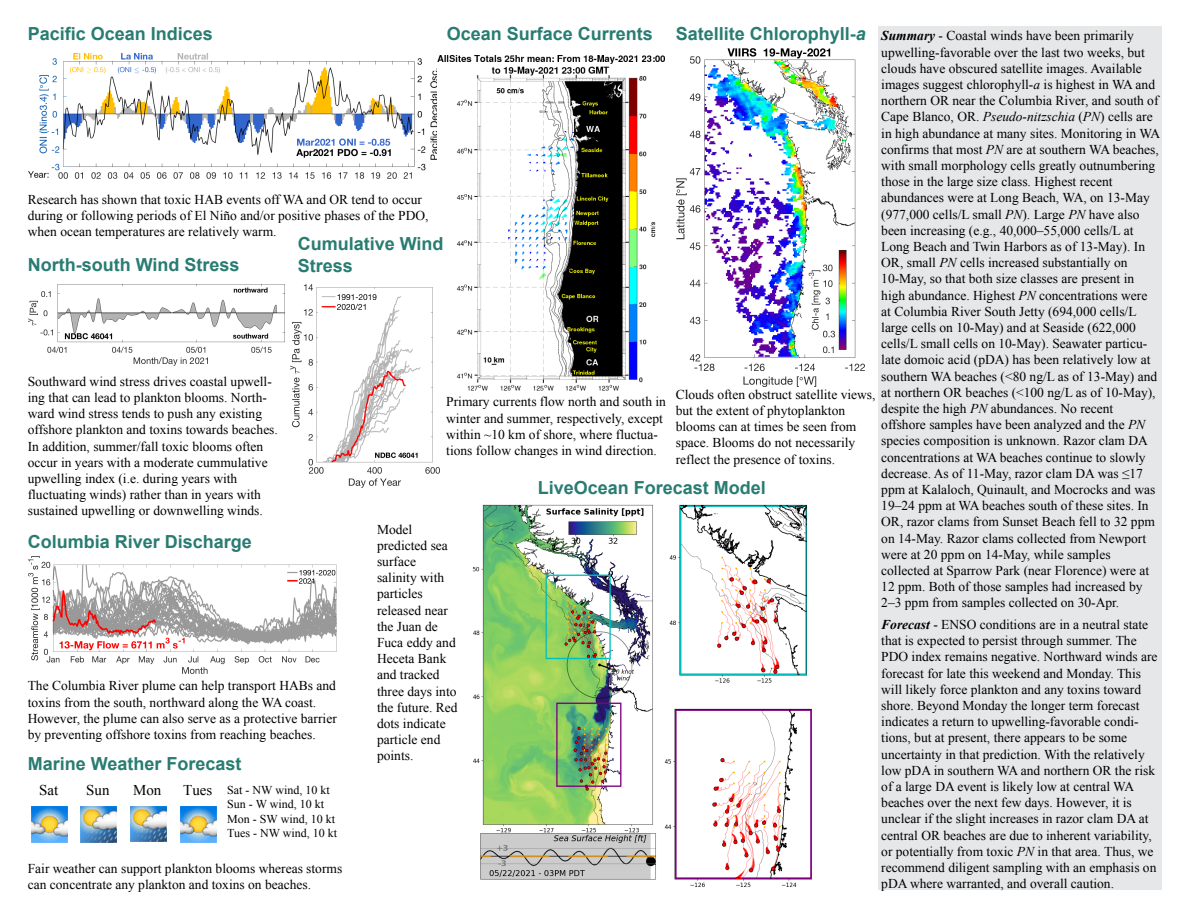
<style>
.page{position:relative;width:1188px;height:918px;background:#fff}
.page>*{position:absolute;margin:0;border:0;box-sizing:border-box;transform-origin:0 0}
.t1{font:700 18px/21.6px "Arial";color:#287c72}
.t2{font:15px "Times New Roman";color:#000}
.t3{font:13.5px/16.2px "Times New Roman";color:#000}
.t4{font:12px/14.4px "Times New Roman";color:#000}
.s1{font-style:italic}
.s2{font-weight:700;font-style:italic}
</style>
<div class="page">
<img style="left:473px;top:504px;width:339px;height:383px">
<img style="left:29px;top:53px;width:409px;height:126px">
<img style="left:291px;top:284px;width:148px;height:204px">
<img style="left:29px;top:285px;width:255px;height:81px">
<img style="left:29px;top:557px;width:307px;height:116px">
<img style="left:438px;top:55px;width:226px;height:336px">
<div style="left:878px;top:26px;width:284px;height:864px;background:#e6e7e8"></div>
<img style="left:676px;top:49px;width:189px;height:337px">
<img style="left:32px;top:807px;width:36px;height:35px">
<img style="left:180px;top:807px;width:36px;height:35px">
<img style="left:130px;top:806px;width:36px;height:36px">
<img style="left:81px;top:807px;width:36px;height:35px">
<h1 class="t1" style="left:28px;top:23px;width:187px">Pacific Ocean Indices</h1>
<h1 class="t1" style="left:447px;top:24px;width:208px">Ocean Surface Currents</h1>
<h1 class="t1" style="left:676px;top:24px;width:192px">Satellite Chlorophyll-<span class="s1">a</span></h1>
<p class="t3" style="left:881px;top:27px;width:281px"><span class="s2">Summary</span> - Coastal winds have been primarily upwelling-favorable over the last two weeks, but clouds have obscured satellite images. Available images suggest chlorophyll-<span class="s1">a</span> is highest in WA and northern OR near the Columbia River, and south of Cape Blanco, OR. <span class="s1">Pseudo-nitzschia</span> (<span class="s1">PN</span>) cells are in high abundance at many sites. Monitoring in WA confirms that most <span class="s1">PN</span> are at southern WA beaches, with small morphology cells greatly outnumbering those in the large size class. Highest recent abundances were at Long Beach, WA, on 13-May (977,000 cells/L small <span class="s1">PN</span>). Large <span class="s1">PN</span> have also been increasing (e.g., 40,000–55,000 cells/L at Long Beach and Twin Harbors as of 13-May). In OR, small <span class="s1">PN</span> cells increased substantially on 10-May, so that both size classes are present in high abundance. Highest <span class="s1">PN</span> concentrations were at Columbia River South Jetty (694,000 cells/L large cells on 10-May) and at Seaside (622,000 cells/L small cells on 10-May). Seawater particu&shy;late domoic acid (pDA) has been relatively low at southern WA beaches (&lt;80 ng/L as of 13-May) and at northern OR beaches (&lt;100 ng/L as of 10-May), despite the high <span class="s1">PN</span> abundances. No recent offshore samples have been analyzed and the <span class="s1">PN </span>species composition is unknown. Razor clam DA concentrations at WA beaches continue to slowly decrease. As of 11-May, razor clam DA was ≤17 ppm at Kalaloch, Quinault, and Mocrocks and was 19–24 ppm at WA beaches south of these sites. In OR, razor clams from Sunset Beach fell to 32 ppm on 14-May. Razor clams collected from Newport were at 20 ppm on 14-May, while samples collected at Sparrow Park (near Florence) were at 12 ppm. Both of those samples had increased by 2–3 ppm from samples collected on 30-Apr.</p>
<p class="t3" style="left:881px;top:616px;width:278px"><span class="s2">Forecast</span> - ENSO conditions are in a neutral state that is expected to persist through summer. The PDO index remains negative. Northward winds are forecast for late this weekend and Monday. This will likely force plankton and any toxins toward shore. Beyond Monday the longer term forecast indicates a return to upwelling-favorable condi&shy;tions, but at present, there appears to be some uncertainty in that prediction. With the relatively low pDA in southern WA and northern OR the risk of a large DA event is likely low at central WA beaches over the next few days. However, it is unclear if the slight increases in razor clam DA at central OR beaches are due to inherent variability, or potentially from toxic <span class="s1">PN</span> in that area. Thus, we recommend diligent sampling with an emphasis on pDA where warranted, and overall caution.</p>
<p class="t3" style="left:28px;top:191px;width:402px">Research has shown that toxic HAB events off WA and OR tend to occur during or following periods of El Niño and/or positive phases of the PDO, when ocean temperatures are relatively warm.</p>
<h1 class="t1" style="left:298px;top:233px;width:147px">Cumulative Wind<br>Stress</h1>
<h1 class="t1" style="left:28px;top:254px;width:213px">North-south Wind Stress</h1>
<p class="t3" style="left:28px;top:373px;width:252px">Southward wind stress drives coastal upwell&shy;ing that can lead to plankton blooms. North&shy;ward wind stress tends to push any existing offshore plankton and toxins towards beaches.<br>In addition, summer/fall toxic blooms often occur in years with a moderate cummulative upwelling index (i.e. during years with fluctuating winds) rather than in years with sustained upwelling or downwelling winds.</p>
<p class="t3" style="left:676px;top:386px;width:201px">Clouds often obstruct satellite views, but the extent of phytoplankton blooms can at times be seen from space. Blooms do not necessarily reflect the presence of toxins.</p>
<p class="t3" style="left:446px;top:393px;width:221px">Primary currents flow north and south in winter and summer, respectively, except within ~10 km of shore, where fluctua&shy;tions follow changes in wind direction.</p>
<h1 class="t1" style="left:538px;top:477px;width:230px">LiveOcean Forecast Model</h1>
<p class="t3" style="left:377px;top:521px;width:82px">Model predicted sea surface salinity with particles released near the Juan de<br>Fuca eddy and<br>Heceta Bank and tracked three days into the future. Red dots indicate particle end points.</p>
<h1 class="t1" style="left:28px;top:532px;width:226px">Columbia River Discharge</h1>
<p class="t3" style="left:28px;top:678px;width:311px">The Columbia River plume can help transport HABs and toxins from the south, northward along the WA coast.<br>However, the plume can also serve as a protective barrier by preventing offshore toxins from reaching beaches.</p>
<h1 class="t1" style="left:28px;top:754px;width:215px">Marine Weather Forecast</h1>
<p class="t2" style="left:39px;top:780px;width:21px">Sat</p>
<p class="t2" style="left:86px;top:780px;width:25px">Sun</p>
<p class="t2" style="left:133px;top:780px;width:30px">Mon</p>
<p class="t2" style="left:183px;top:780px;width:31px">Tues</p>
<p class="t4" style="left:227px;top:782px;width:112px">Sat - NW wind, 10 kt<br>Sun - W wind, 10 kt<br>Mon - SW wind, 10 kt<br>Tues - NW wind, 10 kt</p>
<p class="t3" style="left:28px;top:860px;width:316px">Fair weather can support plankton blooms whereas storms can concentrate any plankton and toxins on beaches.</p>
</div>
